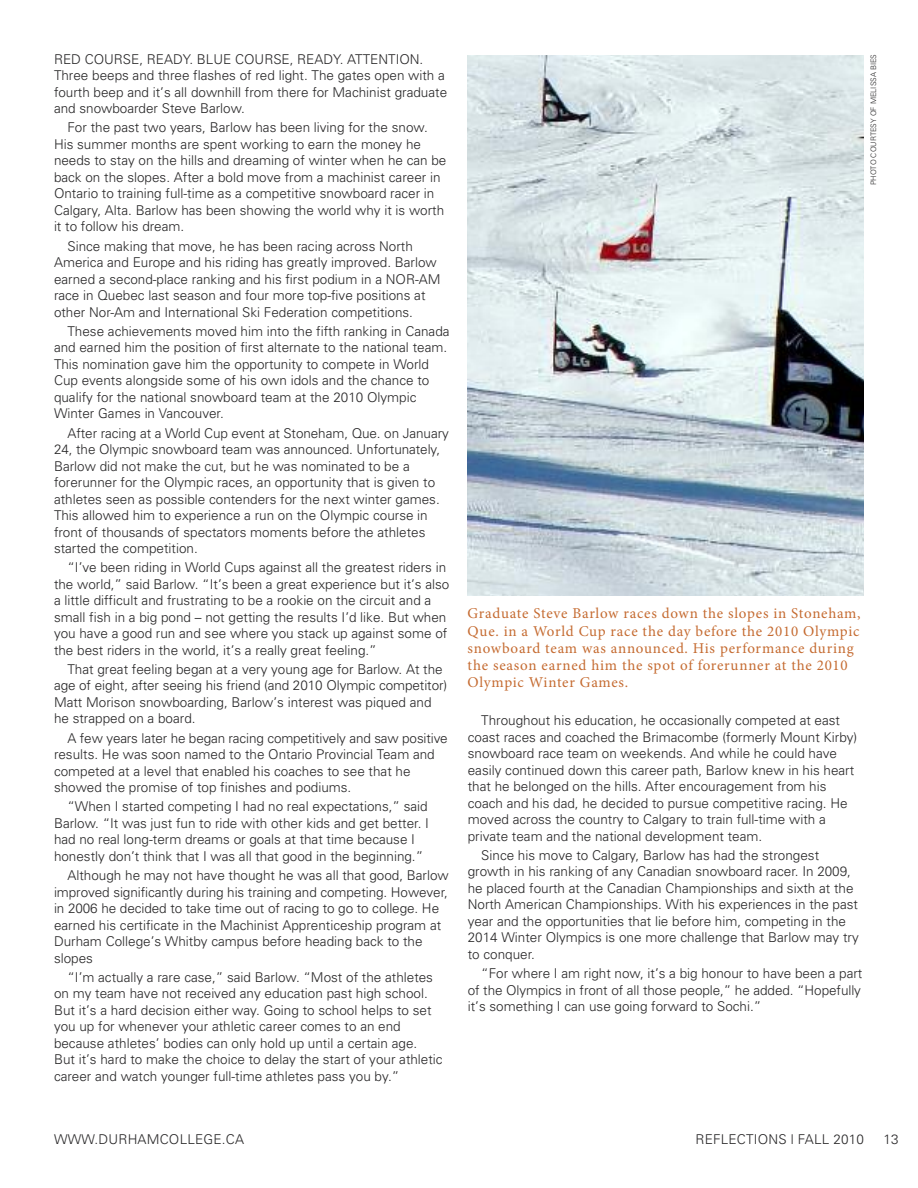
<style>
.page{position:relative;width:918px;height:1188px;background:#fff}
.page>*{position:absolute;margin:0;border:0;box-sizing:border-box;transform-origin:0 0}
.t1{font:15px/17.2px "Minion Pro";letter-spacing:.045em;color:#c56b31}
.t2{font:300 13.5px/16.5px "Univers";color:#272627}
.t3{font:300 7.5px "Univers";color:#272627}
</style>
<div class="page">
<img style="left:468px;top:56px;width:396px;height:540px">
<p class="t2" style="left:54px;top:52px;width:395px">RED COURSE, READY. BLUE COURSE, READY. ATTENTION.<br>Three beeps and three flashes of red light. The gates open with a fourth beep and it’s all downhill from there for Machinist graduate and snowboarder Steve Barlow.</p>
<p class="t2" style="left:54px;top:121px;width:394px;text-indent:13px">For the past two years, Barlow has been living for the snow.<br>His summer months are spent working to earn the money he needs to stay on the hills and dreaming of winter when he can be back on the slopes. After a bold move from a machinist career in Ontario to training full-time as a competitive snowboard racer in Calgary, Alta. Barlow has been showing the world why it is worth it to follow his dream.</p>
<p class="t2" style="left:54px;top:239px;width:388px;text-indent:13px">Since making that move, he has been racing across North America and Europe and his riding has greatly improved. Barlow earned a second-place ranking and his first podium in a NOR-AM race in Quebec last season and four more top-five positions at other Nor-Am and International Ski Federation competitions.</p>
<p class="t2" style="left:54px;top:324px;width:397px;text-indent:13px">These achievements moved him into the fifth ranking in Canada and earned him the position of first alternate to the national team.<br>This nomination gave him the opportunity to compete in World Cup events alongside some of his own idols and the chance to qualify for the national snowboard team at the 2010 Olympic Winter Games in Vancouver.</p>
<p class="t2" style="left:54px;top:426px;width:396px;text-indent:14px">After racing at a World Cup event at Stoneham, Que. on January 24, the Olympic snowboard team was announced. Unfortunately, Barlow did not make the cut, but he was nominated to be a forerunner for the Olympic races, an opportunity that is given to athletes seen as possible contenders for the next winter games.<br>This allowed him to experience a run on the Olympic course in front of thousands of spectators moments before the athletes started the competition.</p>
<p class="t2" style="left:54px;top:560px;width:397px;text-indent:13px">“I’ve been riding in World Cups against all the greatest riders in the world,” said Barlow. “It’s been a great experience but it’s also a little difficult and frustrating to be a rookie on the circuit and a small fish in a big pond – not getting the results I’d like. But when you have a good run and see where you stack up against some of the best riders in the world, it’s a really great feeling.”</p>
<p class="t2" style="left:54px;top:662px;width:395px;text-indent:13px">That great feeling began at a very young age for Barlow. At the age of eight, after seeing his friend (and 2010 Olympic competitor)<br>Matt Morison snowboarding, Barlow’s interest was piqued and he strapped on a board.</p>
<p class="t2" style="left:54px;top:731px;width:395px;text-indent:14px">A few years later he began racing competitively and saw positive results. He was soon named to the Ontario Provincial Team and competed at a level that enabled his coaches to see that he showed the promise of top finishes and podiums.</p>
<p class="t2" style="left:54px;top:800px;width:376px;text-indent:13px">“When I started competing I had no real expectations,” said Barlow. “It was just fun to ride with other kids and get better. I had no real long-term dreams or goals at that time because I honestly don’t think that I was all that good in the beginning.”</p>
<p class="t2" style="left:54px;top:868px;width:396px;text-indent:14px">Although he may not have thought he was all that good, Barlow improved significantly during his training and competing. However, in 2006 he decided to take time out of racing to go to college. He earned his certificate in the Machinist Apprenticeship program at Durham College’s Whitby campus before heading back to the slopes</p>
<p class="t2" style="left:54px;top:970px;width:390px;text-indent:13px">“I’m actually a rare case,” said Barlow. “Most of the athletes on my team have not received any education past high school.<br>But it’s a hard decision either way. Going to school helps to set you up for whenever your athletic career comes to an end because athletes’ bodies can only hold up until a certain age.<br>But it’s hard to make the choice to delay the start of your athletic career and watch younger full-time athletes pass you by.”</p>
<p class="t3" style="left:871px;top:185px;width:133px;rotate:-90deg">PHOTO COURTESY OF MELISSA BIES</p>
<p class="t1" style="left:468px;top:606px;width:395px">Graduate Steve Barlow races down the slopes in Stoneham, Que. in a World Cup race the day before the 2010 Olympic snowboard team was announced. His performance during the season earned him the spot of forerunner at the 2010<br>Olympic Winter Games.</p>
<p class="t2" style="left:468px;top:713px;width:391px;text-indent:13px">Throughout his education, he occasionally competed at east coast races and coached the Brimacombe (formerly Mount Kirby) snowboard race team on weekends. And while he could have easily continued down this career path, Barlow knew in his heart that he belonged on the hills. After encouragement from his coach and his dad, he decided to pursue competitive racing. He moved across the country to Calgary to train full-time with a private team and the national development team.</p>
<p class="t2" style="left:468px;top:848px;width:393px;text-indent:13px">Since his move to Calgary, Barlow has had the strongest growth in his ranking of any Canadian snowboard racer. In 2009, he placed fourth at the Canadian Championships and sixth at the North American Championships. With his experiences in the past year and the opportunities that lie before him, competing in the 2014 Winter Olympics is one more challenge that Barlow may try to conquer.</p>
<p class="t2" style="left:468px;top:966px;width:396px;text-align:justify;text-indent:14px">“For where I am right now, it’s a big honour to have been a part of the Olympics in front of all those people,” he added. “Hopefully it’s something I can use going forward to Sochi.”</p>
<p class="t2" style="left:54px;top:1132px;width:192px">WWW.DURHAMCOLLEGE.CA</p>
<p class="t2" style="left:695px;top:1132px;width:170px">REFLECTIONS | FALL 2010</p>
<p class="t2" style="left:883px;top:1132px;width:17px">13</p>
</div>
